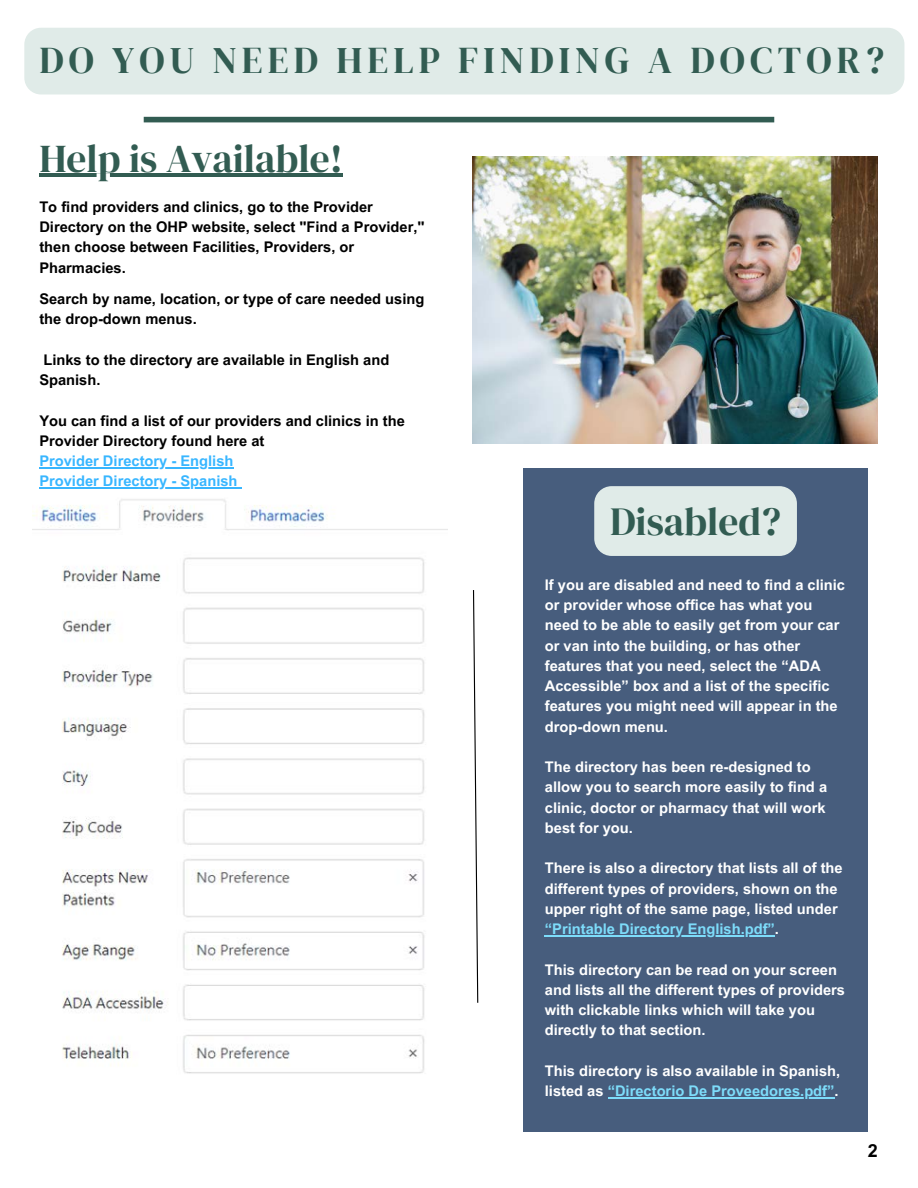
<style>
.page{position:relative;width:918px;height:1188px;background:#fff}
.page>*{position:absolute;margin:0;border:0;box-sizing:border-box;transform-origin:0 0}
.t1{font:39.45px "DM Serif Display";color:#325c52}
.t2{font:37.5px "DM Serif Display";letter-spacing:.135em;color:#325c52}
.t3{font:700 18px "Arial MT Pro";color:#000}
.t4{font:700 14.7px/20.2px "Arial MT Pro";color:#fff}
.t5{font:700 14.7px/20.2px "Arial MT Pro";color:#000}
.t6{font:700 14.7px/20.2px "Arial MT Pro";color:#38b6ff}
.s1{color:#7ddcfa}
</style>
<div class="page">
<img style="left:473px;top:157px;width:405px;height:287px">
<div style="left:24px;top:28px;width:880px;height:66px;background:#e0ebe8"></div>
<div style="left:144px;top:117px;width:630px;height:5px;background:#325c52"></div>
<img style="left:32px;top:499px;width:416px;height:575px">
<hr style="left:39px;top:174px;width:304px;height:3px;background:#325c52">
<hr style="left:39px;top:467px;width:194px;height:1px;background:#38b6ff">
<hr style="left:39px;top:487px;width:199px;height:2px;background:#38b6ff">
<div style="left:523px;top:468px;width:345px;height:664px;background:#475d7d"></div>
<div style="left:594px;top:486px;width:203px;height:70px;background:#e0ebe8;border-radius:17px"></div>
<hr style="left:545px;top:935px;width:230px;height:1px;background:#7ddcfa">
<hr style="left:608px;top:1097px;width:226px;height:1px;background:#7ddcfa">
<svg style="left:473px;top:590px;width:6px;height:413px"></svg>
<h2 class="t2" style="left:39px;top:39px;width:847px">DO YOU NEED HELP FINDING A DOCTOR?</h2>
<h1 class="t1" style="left:39px;top:135px;width:305px">Help is Available!</h1>
<p class="t5" style="left:39px;top:197px;width:387px">To find providers and clinics, go to the Provider Directory on the OHP website, select "Find a Provider," then choose between Facilities, Providers, or Pharmacies.</p>
<p class="t5" style="left:39px;top:289px;width:387px">Search by name, location, or type of care needed using the drop-down menus.</p>
<p class="t5" style="left:39px;top:350px;width:352px">Links to the directory are available in English and<br>Spanish.</p>
<p class="t5" style="left:39px;top:411px;width:367px">You can find a list of our providers and clinics in the<br>Provider Directory found here at</p>
<p class="t6" style="left:39px;top:451px;width:200px">Provider Directory - English<br>Provider Directory - Spanish</p>
<h1 class="t1" style="left:610px;top:498px;width:173px">Disabled?</h1>
<p class="t4" style="left:545px;top:575px;width:302px">If you are disabled and need to find a clinic or provider whose office has what you need to be able to easily get from your car or van into the building, or has other features that you need, select the “ADA Accessible” box and a list of the specific features you might need will appear in the drop-down menu.</p>
<p class="t4" style="left:545px;top:757px;width:284px">The directory has been re-designed to allow you to search more easily to find a clinic, doctor or pharmacy that will work best for you.</p>
<p class="t4" style="left:545px;top:859px;width:299px">There is also a directory that lists all of the different types of providers, shown on the upper right of the same page, listed under <span class="s1">“Printable Directory English.pdf”</span>.</p>
<p class="t4" style="left:545px;top:960px;width:302px">This directory can be read on your screen and lists all the different types of providers with clickable links which will take you directly to that section.</p>
<p class="t4" style="left:545px;top:1061px;width:297px">This directory is also available in Spanish, listed as <span class="s1">“Directorio De Proveedores.pdf”</span>.</p>
<p class="t3" style="left:868px;top:1141px;width:12px">2</p>
</div>
